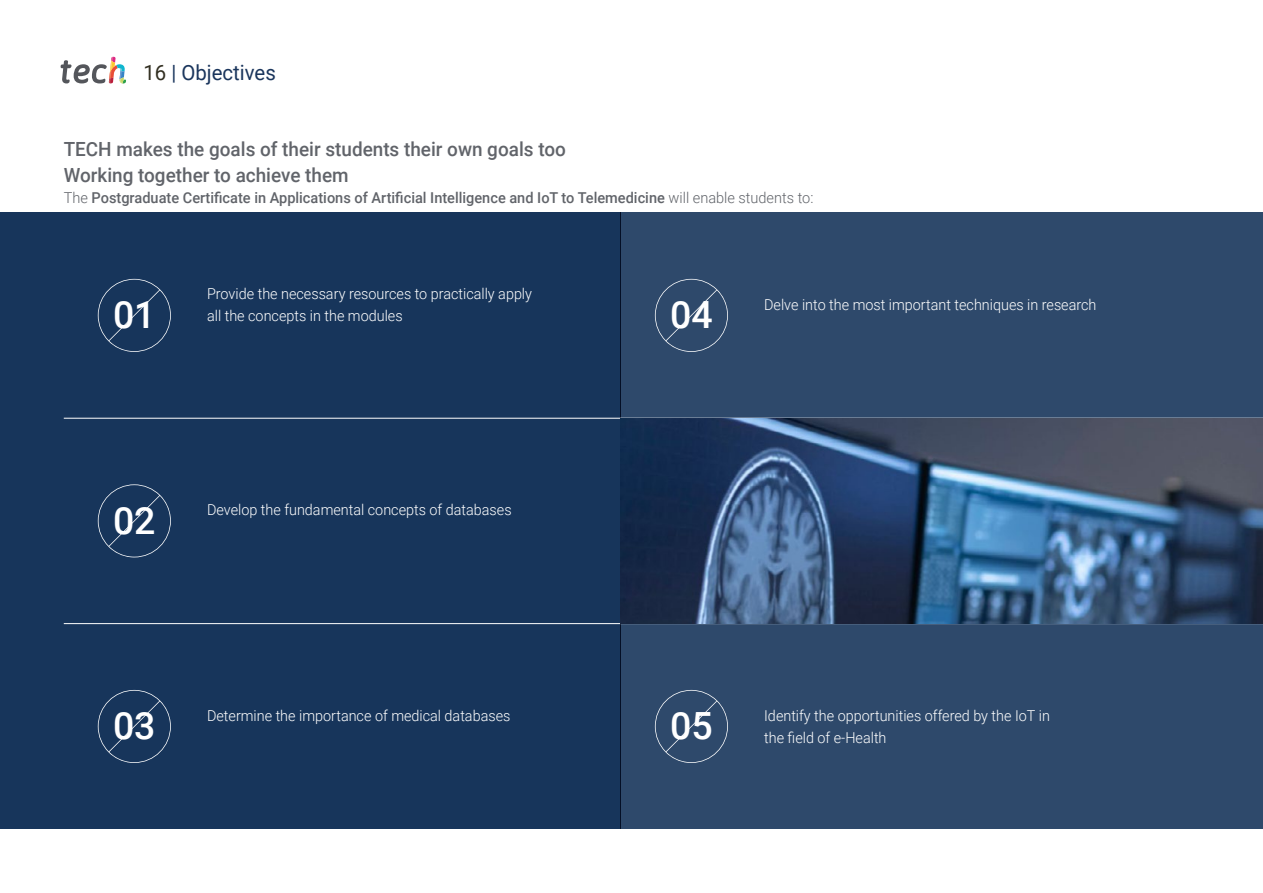
<style>
.page{position:relative;width:1263px;height:893px;background:#fff}
.page>*{position:absolute;margin:0;border:0;box-sizing:border-box;transform-origin:0 0}
.t1{font:500 37.5px "Roboto";color:#fff}
.t2{font:21px "Roboto";color:#1a355c}
.t3{font:500 19.5px/25.5px "Roboto";color:#61646a}
.t4{font:300 15px/22.5px "Roboto";color:#fff;scale:.96 1}
.t5{font:500 15px "Roboto";color:#61646a}
.s1{color:#312e20}
.s2{font-weight:300}
</style>
<div class="page">
<svg style="left:61px;top:57px;width:65px;height:27px"></svg>
<div style="left:0;top:213px;width:621px;height:616px;background:#17355b"></div>
<div style="left:621px;top:213px;width:642px;height:616px;background:#2e496b"></div>
<svg style="left:98px;top:279px;width:73px;height:73px"></svg>
<svg style="left:98px;top:484px;width:73px;height:73px"></svg>
<svg style="left:98px;top:690px;width:73px;height:73px"></svg>
<svg style="left:655px;top:279px;width:73px;height:73px"></svg>
<hr style="left:64px;top:418px;width:1199px;height:1px;background:#fff">
<hr style="left:64px;top:623px;width:1199px;height:1px;background:#fff">
<img style="left:621px;top:418px;width:642px;height:205px">
<svg style="left:655px;top:690px;width:73px;height:73px"></svg>
<h2 class="t2" style="left:144px;top:57px;width:134px"><span class="s1">16</span> | Objectives</h2>
<h3 class="t3" style="left:64px;top:136px;width:504px">TECH makes the goals of their students their own goals too<br>Working together to achieve them</h3>
<p class="t5" style="left:64px;top:187px;width:751px"><span class="s2">The</span> Postgraduate Certificate in Applications of Artificial Intelligence and IoT to Telemedicine <span class="s2">will enable students to:</span></p>
<h1 class="t1" style="left:113px;top:288px;width:44px">01</h1>
<p class="t4" style="left:207px;top:281px;width:340px">Provide the necessary resources to practically apply all the concepts in the modules</p>
<h1 class="t1" style="left:670px;top:288px;width:44px">04</h1>
<p class="t4" style="left:764px;top:293px;width:348px">Delve into the most important techniques in research</p>
<h1 class="t1" style="left:113px;top:494px;width:44px">02</h1>
<p class="t4" style="left:207px;top:498px;width:319px">Develop the fundamental concepts of databases</p>
<h1 class="t1" style="left:113px;top:699px;width:44px">03</h1>
<p class="t4" style="left:207px;top:704px;width:317px">Determine the importance of medical databases</p>
<h1 class="t1" style="left:670px;top:699px;width:44px">05</h1>
<p class="t4" style="left:764px;top:704px;width:299px">Identify the opportunities offered by the IoT in</p>
<p class="t4" style="left:764px;top:726px;width:129px">the field of e-Health</p>
</div>
